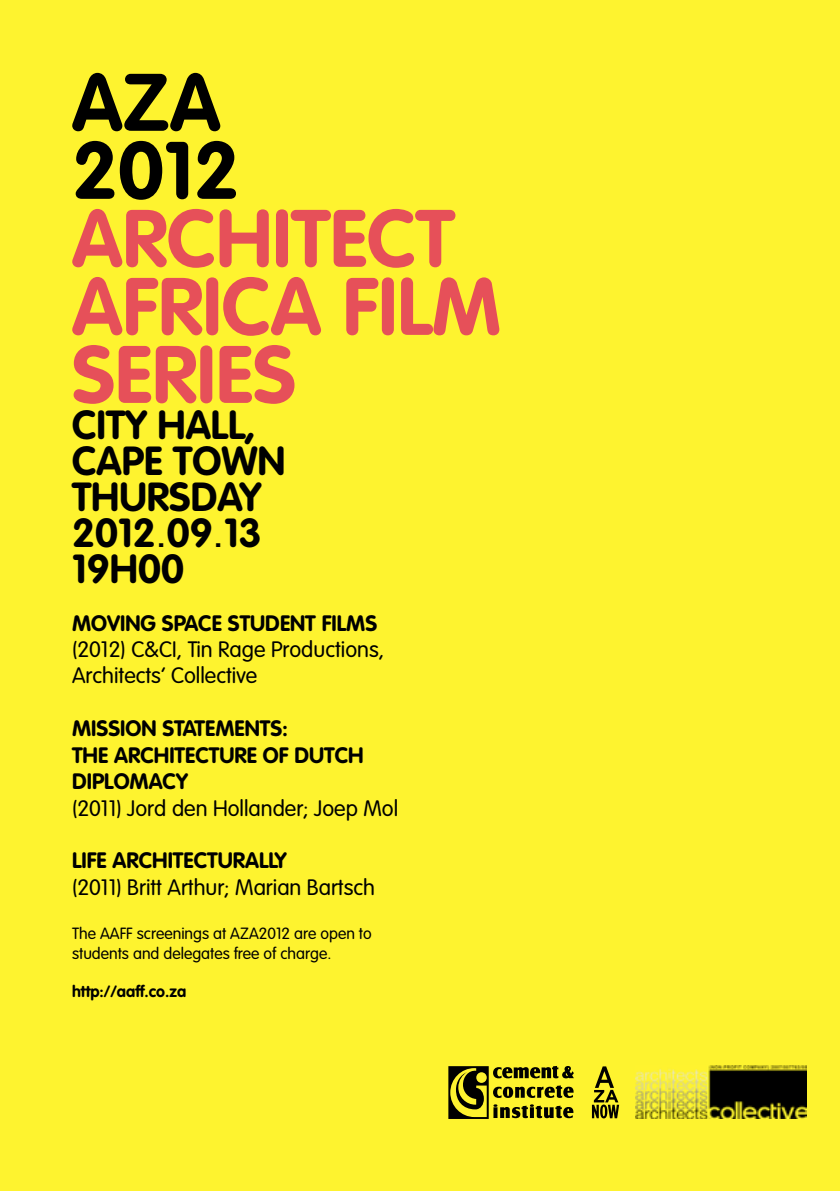
<style>
.page{position:relative;width:840px;height:1191px;background:#fff}
.page>*{position:absolute;margin:0;border:0;box-sizing:border-box;transform-origin:0 0}
.t1{font:700 80px/68px "VAG Rounded";color:#e65059}
.t2{font:700 80px/68px "VAG Rounded";color:#000}
.t3{font:700 40px/36px "VAG Rounded";color:#000}
.t4{font:300 22px/26.4px "VAG Rounded";color:#000}
.t5{font:700 22px/26.4px "VAG Rounded";color:#000}
.t6{font:300 16px/19.2px "VAG Rounded";color:#000}
.t7{font:700 16px "VAG Rounded";color:#000}
.s1{font-family:"Helvetica";font-weight:400}
</style>
<div class="page">
<div style="left:0;top:0;width:839px;height:1191px;background:#fef32f"></div>
<svg style="left:448px;top:1066px;width:125px;height:53px"></svg>
<img style="left:635px;top:1066px;width:171px;height:53px">
<svg style="left:591px;top:1066px;width:27px;height:52px"></svg>
<h1 class="t2" style="left:72px;top:72px;width:169px">AZA<br>2012</h1>
<h1 class="t1" style="left:72px;top:208px;width:430px">ARCHITECT<br>AFRICA FILM<br>SERIES</h1>
<h2 class="t3" style="left:72px;top:408px;width:214px">CITY HALL,<br>CAPE TOWN<br>THURSDAY<br>2012<span class="s1">.</span>09<span class="s1">.</span>13<br>19H00</h2>
<p class="t5" style="left:72px;top:610px;width:306px">MOVING SPACE STUDENT FILMS</p>
<p class="t4" style="left:72px;top:637px;width:313px">(2012) C&amp;CI, Tin Rage Productions,<br>Architects’ Collective</p>
<p class="t5" style="left:72px;top:716px;width:293px">MISSION STATEMENTS:<br>THE ARCHITECTURE OF DUTCH<br>DIPLOMACY</p>
<p class="t4" style="left:72px;top:795px;width:327px">(2011) Jord den Hollander; Joep Mol</p>
<p class="t5" style="left:72px;top:848px;width:216px">LIFE ARCHITECTURALLY</p>
<p class="t4" style="left:72px;top:874px;width:304px">(2011) Britt Arthur; Marian Bartsch</p>
<p class="t6" style="left:72px;top:924px;width:301px">The AAFF screenings at AZA2012 are open to students and delegates free of charge.</p>
<p class="t7" style="left:72px;top:982px;width:116px">http://aaff.co.za</p>
</div>
